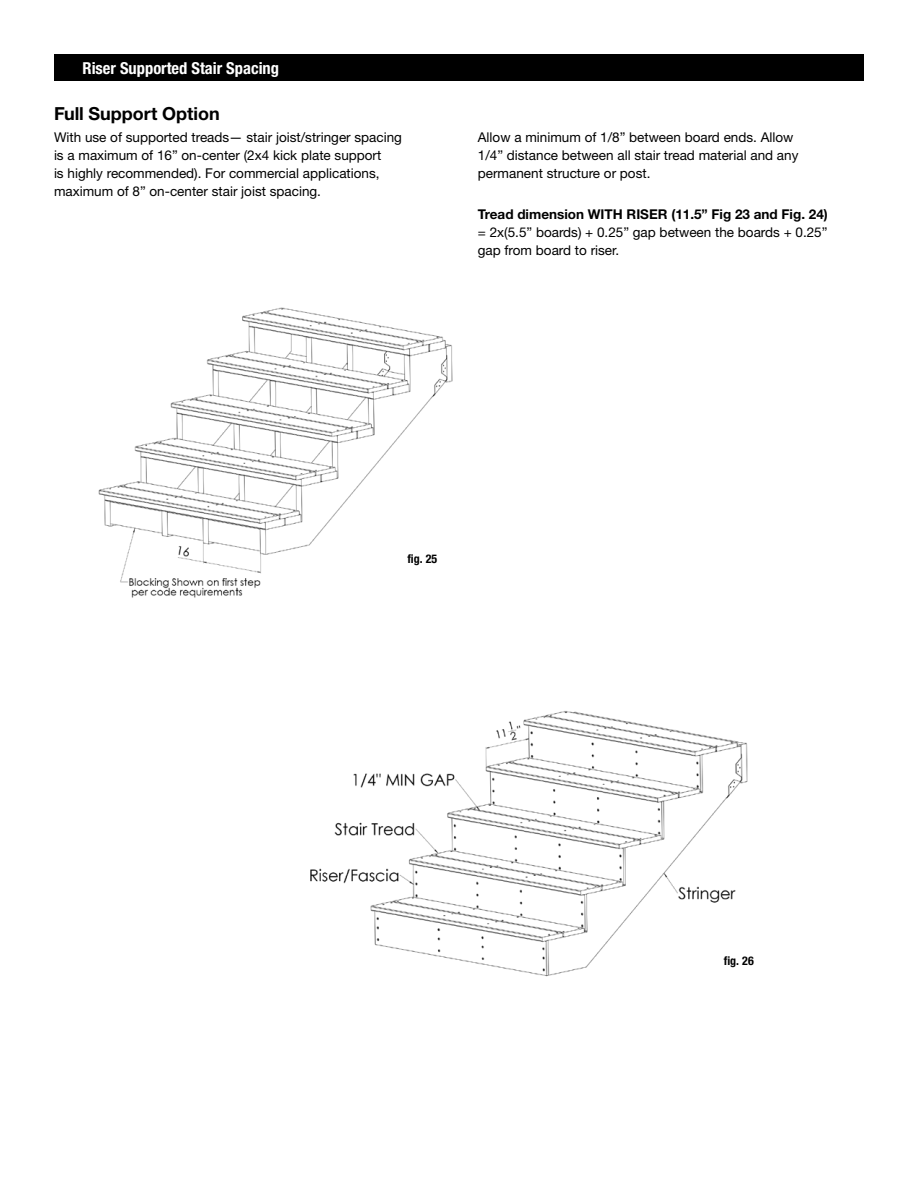
<style>
.page{position:relative;width:918px;height:1188px;background:#fff}
.page>*{position:absolute;margin:0;border:0;box-sizing:border-box;transform-origin:0 0}
.t1{font:700 18px "Helvetica Neue LT Std";letter-spacing:-.005em;color:#000}
.t2{font:700 condensed 16.5px "Helvetica Neue LT Std";color:#fff}
.t3{font:13.5px/18px "Helvetica Neue LT Std";color:#000}
.t4{font:700 13.5px "Helvetica Neue LT Std";color:#000}
.t5{font:700 condensed 12px "Helvetica Neue LT Std";color:#000}
</style>
<div class="page">
<img style="left:310px;top:711px;width:438px;height:266px">
<div style="left:54px;top:54px;width:810px;height:27px;background:#000"></div>
<img style="left:98px;top:307px;width:355px;height:291px">
<p class="t2" style="left:82px;top:58px;width:198px">Riser Supported Stair Spacing</p>
<h1 class="t1" style="left:54px;top:102px;width:167px">Full Support Option</h1>
<p class="t3" style="left:54px;top:128px;width:350px">With use of supported treads— stair joist/stringer spacing is a maximum of 16” on-center (2x4 kick plate support<br>is highly recommended). For commercial applications, maximum of 8” on-center stair joist spacing.</p>
<p class="t3" style="left:478px;top:128px;width:322px">Allow a minimum of 1/8” between board ends. Allow<br>1/4” distance between all stair tread material and any permanent structure or post.</p>
<p class="t4" style="left:478px;top:206px;width:351px">Tread dimension WITH RISER (11.5” Fig 23 and Fig. 24)</p>
<p class="t3" style="left:478px;top:223px;width:351px">= 2x(5.5” boards) + 0.25” gap between the boards + 0.25” gap from board to riser.</p>
<p class="t5" style="left:407px;top:551px;width:31px">fig. 25</p>
<p class="t5" style="left:724px;top:954px;width:32px">fig. 26</p>
</div>
